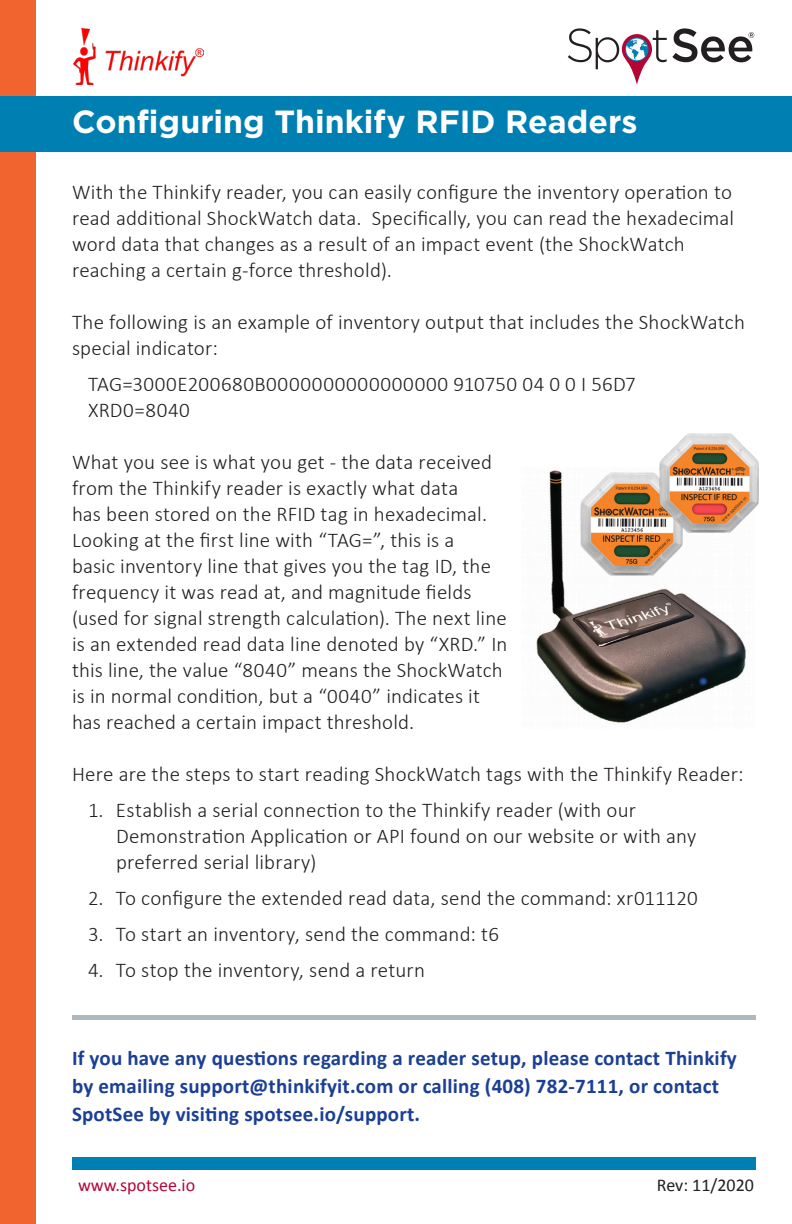
<style>
.page{position:relative;width:792px;height:1224px;background:#fff}
.page>*{position:absolute;margin:0;border:0;box-sizing:border-box;transform-origin:0 0}
.t1{font:700 32px "Gotham";color:#fff}
.t2{font:300 21px/26px "Calibri";letter-spacing:.01em;color:#231f20}
.t3{font:700 21px/28px "Calibri";letter-spacing:.01em;color:#1b3f94}
.t4{font:300 21px "Calibri";letter-spacing:.03em;color:#231f20}
.t5{font:18px "Calibri";color:#b50536}
.t6{font:18px "Calibri";color:#231f20}
</style>
<div class="page">
<div style="left:0;top:0;width:36px;height:1224px;background:#f2642f"></div>
<div style="left:72px;top:1158px;width:684px;height:12px;background:#007fb2"></div>
<hr style="left:72px;top:1016px;width:684px;height:4px;background:#aeb8be">
<div style="left:0;top:96px;width:792px;height:55px;background:#007fb2"></div>
<svg style="left:568px;top:28px;width:186px;height:57px"></svg>
<img style="left:536px;top:462px;width:210px;height:261px">
<img style="left:73px;top:28px;width:130px;height:57px">
<img style="left:581px;top:472px;width:102px;height:103px">
<img style="left:660px;top:433px;width:99px;height:100px">
<p class="t1" style="left:72px;top:104px;width:567px">Configuring Thinkify RFID Readers</p>
<p class="t2" style="left:72px;top:178px;width:664px">With the Thinkify reader, you can easily configure the inventory operation to read additional ShockWatch data. Specifically, you can read the hexadecimal word data that changes as a result of an impact event (the ShockWatch reaching a certain g-force threshold).</p>
<p class="t2" style="left:72px;top:308px;width:674px">The following is an example of inventory output that includes the ShockWatch special indicator:</p>
<p class="t4" style="left:88px;top:371px;width:549px">TAG=3000E200680B0000000000000000 910750 04 0 0 I 56D7</p>
<p class="t2" style="left:88px;top:396px;width:103px">XRD0=8040</p>
<p class="t2" style="left:72px;top:448px;width:437px">What you see is what you get - the data received from the Thinkify reader is exactly what data<br>has been stored on the RFID tag in hexadecimal.<br>Looking at the first line with “TAG=”, this is a<br>basic inventory line that gives you the tag ID, the frequency it was read at, and magnitude fields (used for signal strength calculation). The next line is an extended read data line denoted by “XRD.” In this line, the value “8040” means the ShockWatch is in normal condition, but a “0040” indicates it has reached a certain impact threshold.</p>
<p class="t2" style="left:72px;top:760px;width:673px">Here are the steps to start reading ShockWatch tags with the Thinkify Reader:</p>
<p class="t2" style="left:116px;top:796px;width:582px;text-indent:-28px">1. Establish a serial connection to the Thinkify reader (with our<br>Demonstration Application or API found on our website or with any preferred serial library)</p>
<p class="t2" style="left:88px;top:884px;width:611px">2. To configure the extended read data, send the command: xr011120</p>
<p class="t2" style="left:88px;top:920px;width:413px">3. To start an inventory, send the command: t6</p>
<p class="t2" style="left:88px;top:956px;width:339px">4. To stop the inventory, send a return</p>
<p class="t3" style="left:72px;top:1044px;width:666px">If you have any questions regarding a reader setup, please contact Thinkify by emailing support@thinkifyit.com or calling (408) 782-7111, or contact<br>SpotSee by visiting spotsee.io/support.</p>
<p class="t5" style="left:78px;top:1174px;width:119px">www.spotsee.io</p>
<p class="t6" style="left:657px;top:1174px;width:99px">Rev: 11/2020</p>
</div>
